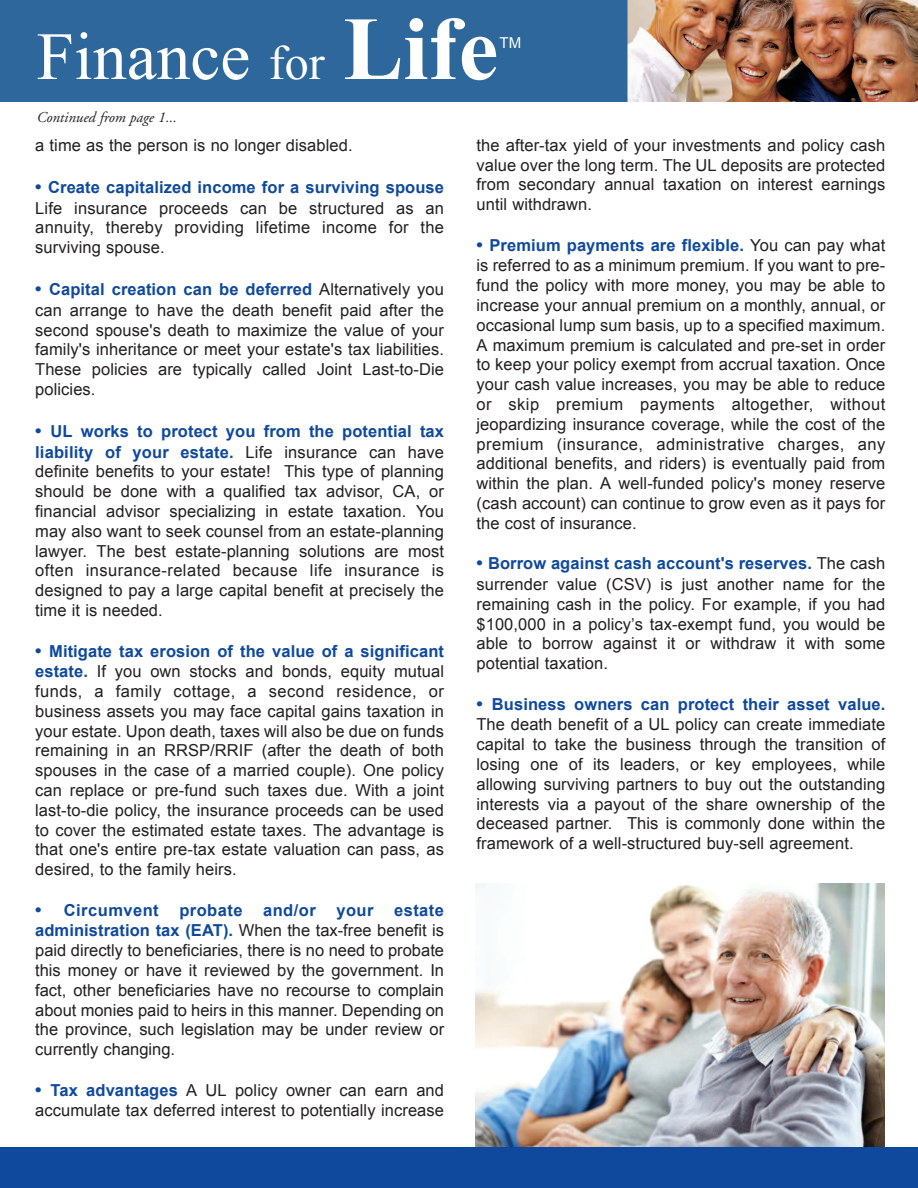
<style>
.page{position:relative;width:918px;height:1188px;background:#fff}
.page>*{position:absolute;margin:0;border:0;box-sizing:border-box;transform-origin:0 0}
.t1{font:67.5px "Times New Roman";color:#fff}
.t2{font:16.5px/20px "Arial";letter-spacing:.005em;color:#231f20;text-align:justify}
.t3{font:italic 15px "Adobe Garamond";color:#231f20}
.t4{font:15px "Arial";color:#fff}
.s1{font-size:48px}
.s2{font-weight:700;font-size:90px}
.s3{font-weight:700;font-size:18px;color:#0f499d}
.s4{font-weight:700;color:#0f499d}
</style>
<div class="page">
<div style="left:0;top:1147px;width:918px;height:41px;background:#0f499d"></div>
<img style="left:475px;top:884px;width:410px;height:263px">
<img style="left:0;top:0;width:918px;height:101px">
<h1 class="t1" style="left:37px;top:19px;width:463px">Finance <span class="s1">for</span> <span class="s2">Life</span></h1>
<p class="t4" style="left:500px;top:34px;width:23px">TM</p>
<p class="t3" style="left:37px;top:111px;width:142px">Continued from page 1...</p>
<p class="t2" style="left:35px;top:135px;width:319px">a time as the person is no longer disabled.</p>
<p class="t2" style="left:35px;top:177px;width:410px"><span class="s3">•</span> <span class="s4">Create capitalized income for a surviving spouse </span>Life insurance proceeds can be structured as an annuity, thereby providing lifetime income for the surviving spouse.</p>
<p class="t2" style="left:35px;top:280px;width:410px"><span class="s3">•</span> <span class="s4">Capital creation can be deferred</span> Alternatively you can arrange to have the death benefit paid after the second spouse's death to maximize the value of your family's inheritance or meet your estate's tax liabilities.<br>These policies are typically called Joint Last-to-Die policies.</p>
<p class="t2" style="left:35px;top:421px;width:410px"><span class="s3">•</span> <span class="s4">UL works to protect you from the potential tax liability of your estate.</span> Life insurance can have definite benefits to your estate! This type of planning should be done with a qualified tax advisor, CA, or financial advisor specializing in estate taxation. You may also want to seek counsel from an estate-planning lawyer. The best estate-planning solutions are most often insurance-related because life insurance is designed to pay a large capital benefit at precisely the time it is needed.</p>
<p class="t2" style="left:35px;top:641px;width:410px"><span class="s3">•</span> <span class="s4">Mitigate tax erosion of the value of a significant estate.</span> If you own stocks and bonds, equity mutual funds, a family cottage, a second residence, or business assets you may face capital gains taxation in your estate. Upon death, taxes will also be due on funds remaining in an RRSP/RRIF (after the death of both spouses in the case of a married couple). One policy can replace or pre-fund such taxes due. With a joint last-to-die policy, the insurance proceeds can be used to cover the estimated estate taxes. The advantage is that one's entire pre-tax estate valuation can pass, as desired, to the family heirs.</p>
<p class="t2" style="left:35px;top:900px;width:411px"><span class="s3">•</span> <span class="s4">Circumvent probate and/or your estate administration tax (EAT).</span> When the tax-free benefit is paid directly to beneficiaries, there is no need to probate this money or have it reviewed by the government. In fact, other beneficiaries have no recourse to complain about monies paid to heirs in this manner. Depending on the province, such legislation may be under review or currently changing.</p>
<p class="t2" style="left:35px;top:1080px;width:410px;line-height:20.5px"><span class="s3">•</span> <span class="s4">Tax advantages</span> A UL policy owner can earn and accumulate tax deferred interest to potentially increase</p>
<p class="t2" style="left:476px;top:135px;width:410px">the after-tax yield of your investments and policy cash value over the long term. The UL deposits are protected from secondary annual taxation on interest earnings until withdrawn.</p>
<p class="t2" style="left:476px;top:235px;width:410px"><span class="s3">•</span> <span class="s4">Premium payments are flexible.</span> You can pay what is referred to as a minimum premium. If you want to pre&shy;fund the policy with more money, you may be able to increase your annual premium on a monthly, annual, or occasional lump sum basis, up to a specified maximum.<br>A maximum premium is calculated and pre-set in order to keep your policy exempt from accrual taxation. Once your cash value increases, you may be able to reduce or skip premium payments altogether, without jeopardizing insurance coverage, while the cost of the premium (insurance, administrative charges, any additional benefits, and riders) is eventually paid from within the plan. A well-funded policy's money reserve (cash account) can continue to grow even as it pays for the cost of insurance.</p>
<p class="t2" style="left:476px;top:554px;width:410px"><span class="s3">•</span> <span class="s4">Borrow against cash account's reserves.</span> The cash surrender value (CSV) is just another name for the remaining cash in the policy. For example, if you had $100,000 in a policy’s tax-exempt fund, you would be able to borrow against it or withdraw it with some potential taxation.</p>
<p class="t2" style="left:476px;top:694px;width:410px"><span class="s3">•</span> <span class="s4">Business owners can protect their asset value.<br></span>The death benefit of a UL policy can create immediate capital to take the business through the transition of losing one of its leaders, or key employees, while allowing surviving partners to buy out the outstanding interests via a payout of the share ownership of the deceased partner. This is commonly done within the framework of a well-structured buy-sell agreement.</p>
</div>
